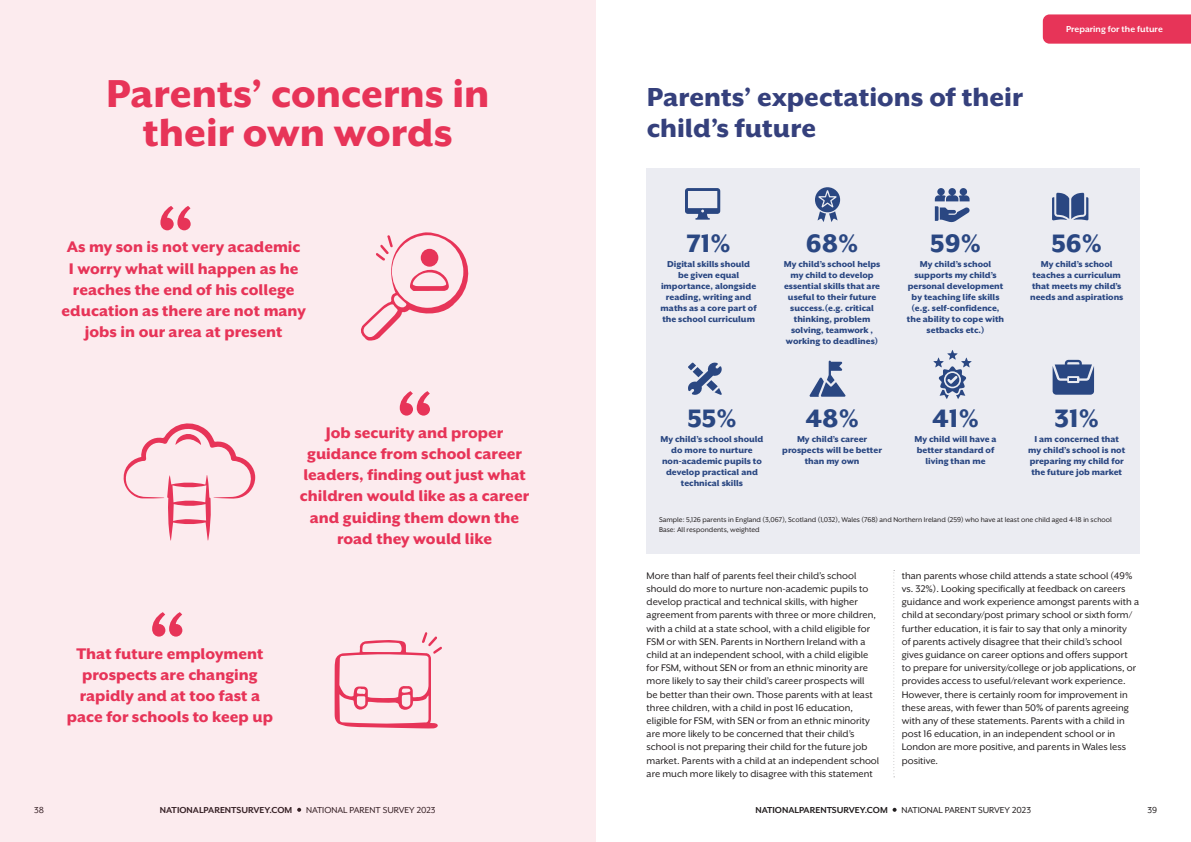
<style>
.page{position:relative;width:1191px;height:842px;background:#fff}
.page>*{position:absolute;margin:0;border:0;box-sizing:border-box;transform-origin:0 0}
.t1{font:800 86.6px "Mr Eaves XL San OT";color:#e73458}
.t2{font:800 44.8px/38.7px "Mr Eaves XL San OT";color:#e73458;text-align:center}
.t3{font:800 30px/31px "Mr Eaves XL San OT";color:#35407c}
.t4{font:800 29px "Mr Eaves XL San OT";color:#2a4782}
.t5{font:800 17.7px/21.3px "Mr Eaves XL San OT";color:#e73458;text-align:center}
.t6{font:11px/13.2px "Mr Eaves XL San OT";color:#231f20}
.t7{font:10px "Mr Eaves XL San OT";color:#231f20}
.t8{font:700 10px "Mr Eaves XL San OT";color:#231f20}
.t9{font:700 10px "Mr Eaves XL San OT";color:#fff}
.t10{font:800 9.9px/11px "Mr Eaves XL San OT";color:#2a4782;text-align:center}
.t11{font:8px "Mr Eaves XL San OT";color:#231f20}
</style>
<div class="page">
<svg style="left:892px;top:808px;width:4px;height:4px"></svg>
<div style="left:0;top:0;width:595px;height:842px;background:#fcebee"></div>
<svg style="left:334px;top:632px;width:108px;height:96px"></svg>
<svg style="left:123px;top:423px;width:132px;height:117px"></svg>
<svg style="left:361px;top:232px;width:108px;height:109px"></svg>
<div style="left:421px;top:249px;width:17px;height:18px;background:#e73458;border-radius:50%"></div>
<div style="left:646px;top:168px;width:494px;height:385px;background:#ebecf2"></div>
<svg style="left:893px;top:570px;width:2px;height:207px"></svg>
<svg style="left:685px;top:188px;width:35px;height:32px"></svg>
<svg style="left:815px;top:187px;width:25px;height:35px"></svg>
<svg style="left:934px;top:188px;width:36px;height:34px"></svg>
<svg style="left:1052px;top:193px;width:36px;height:27px"></svg>
<svg style="left:688px;top:362px;width:34px;height:33px"></svg>
<svg style="left:706px;top:380px;width:11px;height:11px"></svg>
<svg style="left:809px;top:361px;width:37px;height:36px"></svg>
<svg style="left:933px;top:350px;width:38px;height:49px"></svg>
<svg style="left:1052px;top:360px;width:42px;height:35px"></svg>
<svg style="left:1042px;top:14px;width:149px;height:30px;background:#e73b5e"></svg>
<p class="t2" style="left:106px;top:74px;width:385px">Parents’ concerns in their own words</p>
<p class="t1" style="left:157px;top:190px;width:39px">“</p>
<p class="t5" style="left:62px;top:236px;width:246px">As my son is not very academic<br>I worry what will happen as he reaches the end of his college education as there are not many jobs in our area at present</p>
<p class="t1" style="left:396px;top:375px;width:39px">“</p>
<p class="t1" style="left:148px;top:596px;width:39px">“</p>
<p class="t5" style="left:67px;top:643px;width:208px">That future employment prospects are changing rapidly and at too fast a pace for schools to keep up</p>
<p class="t5" style="left:300px;top:422px;width:231px">Job security and proper guidance from school career leaders, finding out just what children would like as a career and guiding them down the road they would like</p>
<p class="t3" style="left:646px;top:82px;width:377px">Parents’ expectations of their child’s future</p>
<p class="t9" style="left:1066px;top:24px;width:98px">Preparing for the future</p>
<p class="t4" style="left:686px;top:229px;width:45px">71%</p>
<p class="t4" style="left:806px;top:229px;width:54px">68%</p>
<p class="t4" style="left:930px;top:229px;width:52px">59%</p>
<p class="t4" style="left:1051px;top:229px;width:52px">56%</p>
<p class="t10" style="left:660px;top:259px;width:98px">Digital skills should be given equal importance, alongside reading, writing and maths as a core part of the school curriculum</p>
<p class="t10" style="left:784px;top:259px;width:98px">My child’s school helps my child to develop essential skills that are useful to their future success.(e.g. critical thinking, problem solving, teamwork , working to deadlines)</p>
<p class="t4" style="left:687px;top:403px;width:51px">55%</p>
<p class="t10" style="left:660px;top:433px;width:105px">My child’s school should do more to nurture non-academic pupils to develop practical and technical skills</p>
<p class="t4" style="left:805px;top:403px;width:55px">48%</p>
<p class="t10" style="left:782px;top:433px;width:101px">My child’s career prospects will be better than my own</p>
<p class="t10" style="left:907px;top:259px;width:99px">My child’s school supports my child’s personal development by teaching life skills (e.g. self-confidence, the ability to cope with setbacks etc.)</p>
<p class="t10" style="left:1030px;top:259px;width:95px">My child’s school teaches a curriculum that meets my child’s needs and aspirations</p>
<p class="t4" style="left:932px;top:403px;width:48px">41%</p>
<p class="t10" style="left:914px;top:433px;width:84px">My child will have a better standard of living than me</p>
<p class="t4" style="left:1054px;top:403px;width:46px">31%</p>
<p class="t10" style="left:1028px;top:433px;width:99px">I am concerned that my child’s school is not preparing my child for the future job market</p>
<p class="t11" style="left:659px;top:516px;width:454px">Sample: 5,126 parents in England (3,067), Scotland (1,032), Wales (768) and Northern Ireland (259) who have at least one child aged 4-18 in school</p>
<p class="t11" style="left:659px;top:525px;width:102px">Base: All respondents, weighted</p>
<p class="t6" style="left:646px;top:569px;width:234px">More than half of parents feel their child’s school should do more to nurture non-academic pupils to develop practical and technical skills, with higher agreement from parents with three or more children, with a child at a state school, with a child eligible for FSM or with SEN. Parents in Northern Ireland with a child at an independent school, with a child eligible for FSM, without SEN or from an ethnic minority are more likely to say their child’s career prospects will<br>be better than their own. Those parents with at least three children, with a child in post 16 education, eligible for FSM, with SEN or from an ethnic minority are more likely to be concerned that their child’s school is not preparing their child for the future job market. Parents with a child at an independent school are much more likely to disagree with this statement</p>
<p class="t6" style="left:901px;top:569px;width:239px">than parents whose child attends a state school (49% vs. 32%). Looking specifically at feedback on careers guidance and work experience amongst parents with a child at secondary/post primary school or sixth form/ further education, it is fair to say that only a minority<br>of parents actively disagree that their child’s school gives guidance on career options and offers support to prepare for university/college or job applications, or provides access to useful/relevant work experience.<br>However, there is certainly room for improvement in these areas, with fewer than 50% of parents agreeing with any of these statements. Parents with a child in post 16 education, in an independent school or in London are more positive, and parents in Wales less positive.</p>
<p class="t7" style="left:34px;top:805px;width:11px">38</p>
<p class="t8" style="left:160px;top:805px;width:134px">NATIONALPARENTSURVEY.COM</p>
<p class="t7" style="left:306px;top:805px;width:131px">NATIONAL PARENT SURVEY 2023</p>
<p class="t8" style="left:755px;top:805px;width:134px">NATIONALPARENTSURVEY.COM</p>
<p class="t7" style="left:901px;top:805px;width:131px">NATIONAL PARENT SURVEY 2023</p>
<p class="t7" style="left:1147px;top:805px;width:11px">39</p>
</div>
